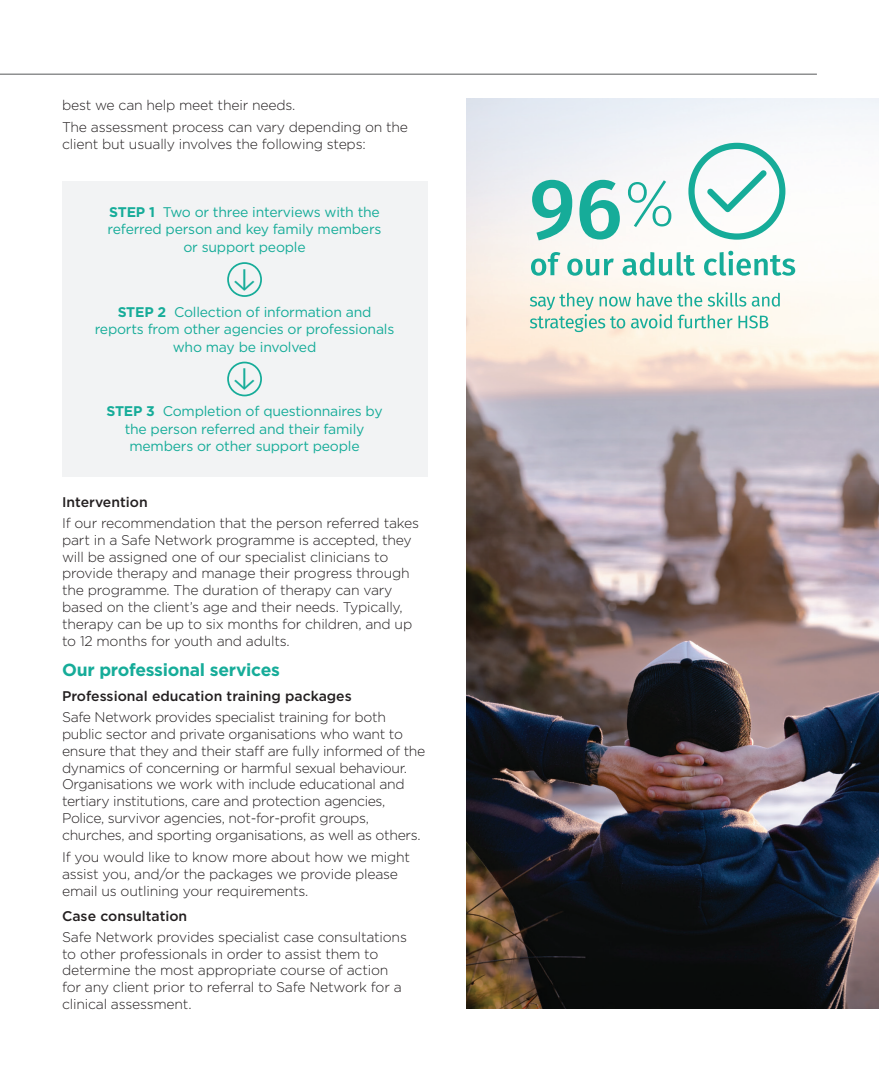
<style>
.page{position:relative;width:879px;height:1071px;background:#fff}
.page>*{position:absolute;margin:0;border:0;box-sizing:border-box;transform-origin:0 0}
.t1{font:300 33.25px "Fira Sans";color:#16ac99}
.t2{font:700 17.5px "Gotham";letter-spacing:-.015em;color:#16ac99}
.t3{font:300 14px/16.8px "Gotham";letter-spacing:-.015em;color:#231f20}
.t4{font:14px/17.5px "Gotham";letter-spacing:-.015em;color:#16ac99;text-align:center}
.t5{font:500 14px "Gotham";color:#231f20}
.s1{font-weight:700}
</style>
<div class="page">
<hr style="left:0;top:74px;width:816px;height:1px;background:#57585a">
<div style="left:62px;top:181px;width:365px;height:295px;background:#f2f3f4"></div>
<div style="left:227px;top:262px;width:35px;height:35px;border:2px solid #16ac99;border-radius:50%"></div>
<div style="left:227px;top:362px;width:35px;height:34px;border:2px solid #16ac99;border-radius:50%"></div>
<img style="left:466px;top:99px;width:412px;height:910px">
<svg style="left:529px;top:292px;width:250px;height:40px;background:#d1e6d8"></svg>
<svg style="left:627px;top:180px;width:44px;height:47px"></svg>
<svg style="left:530px;top:252px;width:30px;height:24px"></svg>
<svg style="left:567px;top:259px;width:46px;height:17px"></svg>
<svg style="left:622px;top:252px;width:72px;height:24px"></svg>
<svg style="left:703px;top:251px;width:91px;height:25px"></svg>
<svg style="left:688px;top:143px;width:97px;height:97px"></svg>
<svg style="left:532px;top:180px;width:40px;height:60px"></svg>
<svg style="left:579px;top:180px;width:40px;height:60px"></svg>
<p class="t3" style="left:62px;top:94px;width:347px;line-height:21.7px">best we can help meet their needs.<br>The assessment process can vary depending on the</p>
<p class="t3" style="left:62px;top:135px;width:305px">client but usually involves the following steps:</p>
<p class="t4" style="left:108px;top:203px;width:275px"><span class="s1">STEP 1</span> Two or three interviews with the referred person and key family members or support people</p>
<h1 class="t1" style="left:229px;top:254px;width:31px">↓</h1>
<p class="t4" style="left:95px;top:303px;width:301px"><span class="s1">STEP 2</span> Collection of information and reports from other agencies or professionals who may be involved</p>
<h1 class="t1" style="left:229px;top:354px;width:31px">↓</h1>
<p class="t4" style="left:106px;top:402px;width:277px"><span class="s1">STEP 3</span> Completion of questionnaires by the person referred and their family members or other support people</p>
<p class="t5" style="left:62px;top:493px;width:87px">Intervention</p>
<p class="t3" style="left:62px;top:514px;width:358px">If our recommendation that the person referred takes part in a Safe Network programme is accepted, they will be assigned one of our specialist clinicians to provide therapy and manage their progress through the programme. The duration of therapy can vary based on the client’s age and their needs. Typically, therapy can be up to six months for children, and up to 12 months for youth and adults.</p>
<p class="t2" style="left:62px;top:658px;width:219px">Our professional services</p>
<p class="t5" style="left:62px;top:687px;width:291px">Professional education training packages</p>
<p class="t3" style="left:62px;top:708px;width:364px">Safe Network provides specialist training for both public sector and private organisations who want to ensure that they and their staff are fully informed of the dynamics of concerning or harmful sexual behaviour.<br>Organisations we work with include educational and tertiary institutions, care and protection agencies, Police, survivor agencies, not-for-profit groups, churches, and sporting organisations, as well as others.</p>
<p class="t3" style="left:62px;top:848px;width:349px">If you would like to know more about how we might assist you, and/or the packages we provide please email us outlining your requirements.</p>
<p class="t5" style="left:62px;top:907px;width:127px">Case consultation</p>
<p class="t3" style="left:62px;top:928px;width:346px">Safe Network provides specialist case consultations to other professionals in order to assist them to determine the most appropriate course of action for any client prior to referral to Safe Network for a clinical assessment.</p>
</div>
